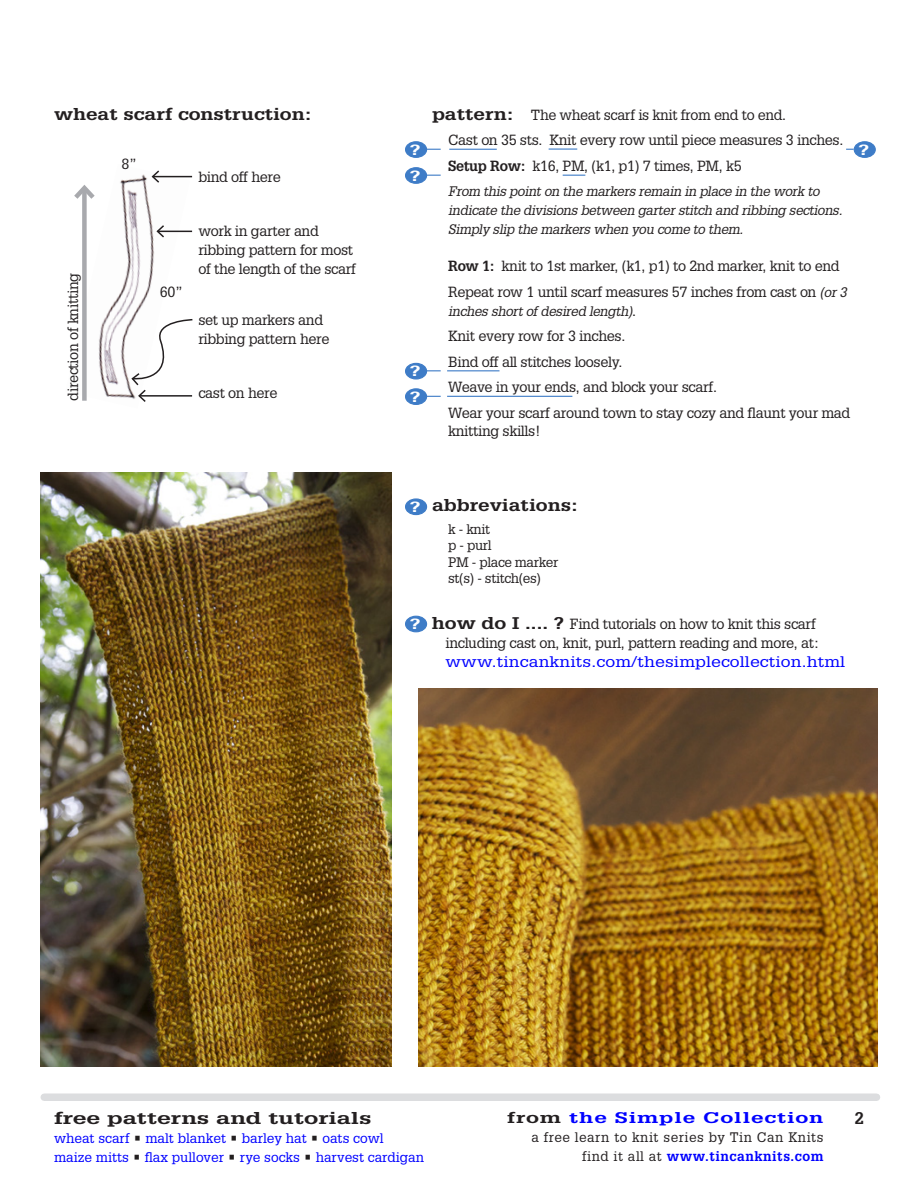
<style>
.page{position:relative;width:918px;height:1188px;background:#fff}
.page>*{position:absolute;margin:0;border:0;box-sizing:border-box;transform-origin:0 0}
.t1{font:700 16.5px "Glypha LT Std";color:#231f20;scale:1.25 1}
.t2{font:700 16.5px "Glypha LT Std";color:#231f20;scale:1.5 1}
.t3{font:700 16.5px "Glypha LT Std";color:#231f20}
.t4{font:15px "Glypha LT Std";letter-spacing:.01em;color:#00f;scale:1.17 1}
.t5{font:700 15px "Glypha LT Std";letter-spacing:.04em;color:#00f;scale:1.5 1}
.t6{font:14.4px/25.5px "Glypha LT Std";letter-spacing:-.025em;color:#231f20}
.t7{font:700 14.4px/25.5px "Glypha LT Std";color:#fff;scale:1.5 1}
.t8{font:italic 13.5px/18.8px "Glypha LT Std";letter-spacing:-.025em;color:#231f20}
.t9{font:13.5px/18.8px "Glypha LT Std";color:#00f}
.t10{font:13.5px/18.8px "Glypha LT Std";letter-spacing:.035em;color:#231f20;text-align:right}
.t11{font:13.5px/16.2px "Glypha LT Std";letter-spacing:-.025em;color:#231f20}
.s1{font-weight:700;font-size:16.5px}
.s2{font-weight:700}
.s3{font-style:italic;font-size:13.5px}
.s4{font-style:normal;font-size:14.4px}
.s5{color:#231f20}
.s6{font-weight:700;color:#00f}
</style>
<div class="page">
<div style="left:44px;top:1094px;width:833px;height:7px;background:#dcdddf"></div>
<img style="left:40px;top:472px;width:352px;height:594px">
<img style="left:98px;top:174px;width:92px;height:224px">
<div style="left:82px;top:188px;width:5px;height:213px;background:#a8a9ad"></div>
<svg style="left:74px;top:181px;width:25px;height:23px"></svg>
<hr style="left:158px;top:231px;width:34px;height:1px;background:#231f20">
<svg style="left:155px;top:224px;width:11px;height:15px"></svg>
<hr style="left:153px;top:176px;width:39px;height:1px;background:#231f20">
<svg style="left:150px;top:170px;width:11px;height:14px"></svg>
<svg style="left:130px;top:318px;width:63px;height:84px"></svg>
<img style="left:418px;top:688px;width:460px;height:378px">
<hr style="left:449px;top:149px;width:48px;height:1px;background:#3e7cc7">
<hr style="left:549px;top:148px;width:28px;height:2px;background:#3e7cc7">
<svg style="left:563px;top:175px;width:22px;height:1px"></svg>
<svg style="left:427px;top:149px;width:14px;height:1px"></svg>
<svg style="left:427px;top:175px;width:14px;height:1px"></svg>
<div style="left:406px;top:142px;width:21px;height:15px;background:#3e7cc7;border-radius:50%"></div>
<div style="left:405px;top:141px;width:22px;height:17px;border:1px solid #3e7cc7;border-radius:50%"></div>
<div style="left:854px;top:142px;width:21px;height:15px;background:#3e7cc7;border-radius:50%"></div>
<div style="left:854px;top:141px;width:22px;height:17px;border:1px solid #3e7cc7;border-radius:50%"></div>
<div style="left:406px;top:168px;width:21px;height:15px;background:#3e7cc7;border-radius:50%"></div>
<div style="left:405px;top:167px;width:22px;height:17px;border:1px solid #3e7cc7;border-radius:50%"></div>
<hr style="left:447px;top:370px;width:53px;height:1px;background:#3e7cc7">
<hr style="left:447px;top:396px;width:125px;height:1px;background:#3e7cc7">
<svg style="left:427px;top:370px;width:14px;height:1px"></svg>
<svg style="left:427px;top:396px;width:14px;height:1px"></svg>
<div style="left:406px;top:363px;width:21px;height:16px;background:#3e7cc7;border-radius:50%"></div>
<div style="left:405px;top:363px;width:22px;height:17px;border:1px solid #3e7cc7;border-radius:50%"></div>
<div style="left:406px;top:389px;width:21px;height:15px;background:#3e7cc7;border-radius:50%"></div>
<div style="left:405px;top:388px;width:22px;height:17px;border:1px solid #3e7cc7;border-radius:50%"></div>
<div style="left:406px;top:499px;width:21px;height:16px;background:#3e7cc7;border-radius:50%"></div>
<div style="left:405px;top:498px;width:22px;height:17px;border:1px solid #3e7cc7;border-radius:50%"></div>
<div style="left:406px;top:616px;width:21px;height:16px;background:#3e7cc7;border-radius:50%"></div>
<div style="left:405px;top:616px;width:22px;height:16px;border:1px solid #3e7cc7;border-radius:50%"></div>
<p class="t1" style="left:54px;top:104px;width:208px">wheat scarf construction:</p>
<p class="t6" style="left:60px;top:401px;width:129px;rotate:-90deg">direction of knitting</p>
<p class="t6" style="left:122px;top:151px;width:17px">8”</p>
<p class="t6" style="left:198px;top:163px;width:84px">bind off here</p>
<p class="t6" style="left:160px;top:279px;width:25px">60”</p>
<p class="t6" style="left:198px;top:221px;width:159px;line-height:18.8px">work in garter and ribbing pattern for most of the length of the scarf</p>
<p class="t6" style="left:198px;top:310px;width:132px;line-height:18.8px">set up markers and ribbing pattern here</p>
<p class="t6" style="left:198px;top:379px;width:80px">cast on here</p>
<p class="t6" style="left:448px;top:102px;width:397px;text-indent:-16px"><span class="s1">pattern:</span> The wheat scarf is knit from end to end.<br>Cast on 35 sts. Knit every row until piece measures 3 inches.<br><span class="s2">Setup Row:</span> k16, PM, (k1, p1) 7 times, PM, k5</p>
<p class="t8" style="left:448px;top:182px;width:396px">From this point on the markers remain in place in the work to indicate the divisions between garter stitch and ribbing sections.<br>Simply slip the markers when you come to them.</p>
<p class="t6" style="left:448px;top:253px;width:400px"><span class="s2">Row 1:</span> knit to 1st marker, (k1, p1) to 2nd marker, knit to end<br>Repeat row 1 until scarf measures 57 inches from cast on <span class="s3">(or 3</span></p>
<p class="t8" style="left:448px;top:302px;width:190px">inches short of desired length)<span class="s4">.</span></p>
<p class="t6" style="left:448px;top:323px;width:404px">Knit every row for 3 inches.<br>Bind off all stitches loosely.<br>Weave in your ends, and block your scarf.<br>Wear your scarf around town to stay cozy and flaunt your mad</p>
<p class="t6" style="left:448px;top:418px;width:94px">knitting skills!</p>
<p class="t7" style="left:410px;top:136px;width:9px">?</p>
<p class="t7" style="left:858px;top:136px;width:9px">?</p>
<p class="t7" style="left:410px;top:162px;width:9px">?</p>
<p class="t7" style="left:410px;top:358px;width:9px">? ?</p>
<p class="t7" style="left:410px;top:494px;width:9px">?</p>
<p class="t7" style="left:410px;top:611px;width:9px">?</p>
<p class="t1" style="left:432px;top:495px;width:118px">abbreviations:</p>
<p class="t11" style="left:448px;top:521px;width:112px">k - knit<br>p - purl<br>PM - place marker st(s) - stitch(es)</p>
<p class="t6" style="left:432px;top:614px;width:389px;line-height:18.8px;text-align:right"><span class="s1">how do I .... ?</span> Find tutorials on how to knit this scarf including cast on, knit, purl, pattern reading and more, at:</p>
<p class="t4" style="left:446px;top:652px;width:343px">www.tincanknits.com/thesimplecollection.html</p>
<p class="t2" style="left:54px;top:1108px;width:213px">free patterns and tutorials</p>
<p class="t9" style="left:54px;top:1129px;width:372px">wheat scarf <span class="s5">•</span> malt blanket <span class="s5">•</span> barley hat <span class="s5">•</span> oats cowl maize mitts <span class="s5">•</span> flax pullover <span class="s5">•</span> rye socks <span class="s5">•</span> harvest cardigan</p>
<p class="t5" style="left:507px;top:1109px;width:212px"><span class="s5">from</span> the Simple Collection</p>
<p class="t3" style="left:855px;top:1108px;width:11px">2</p>
<p class="t10" style="left:531px;top:1128px;width:294px">a free learn to knit series by Tin Can Knits find it all at <span class="s6">www.tincanknits.com</span></p>
</div>
